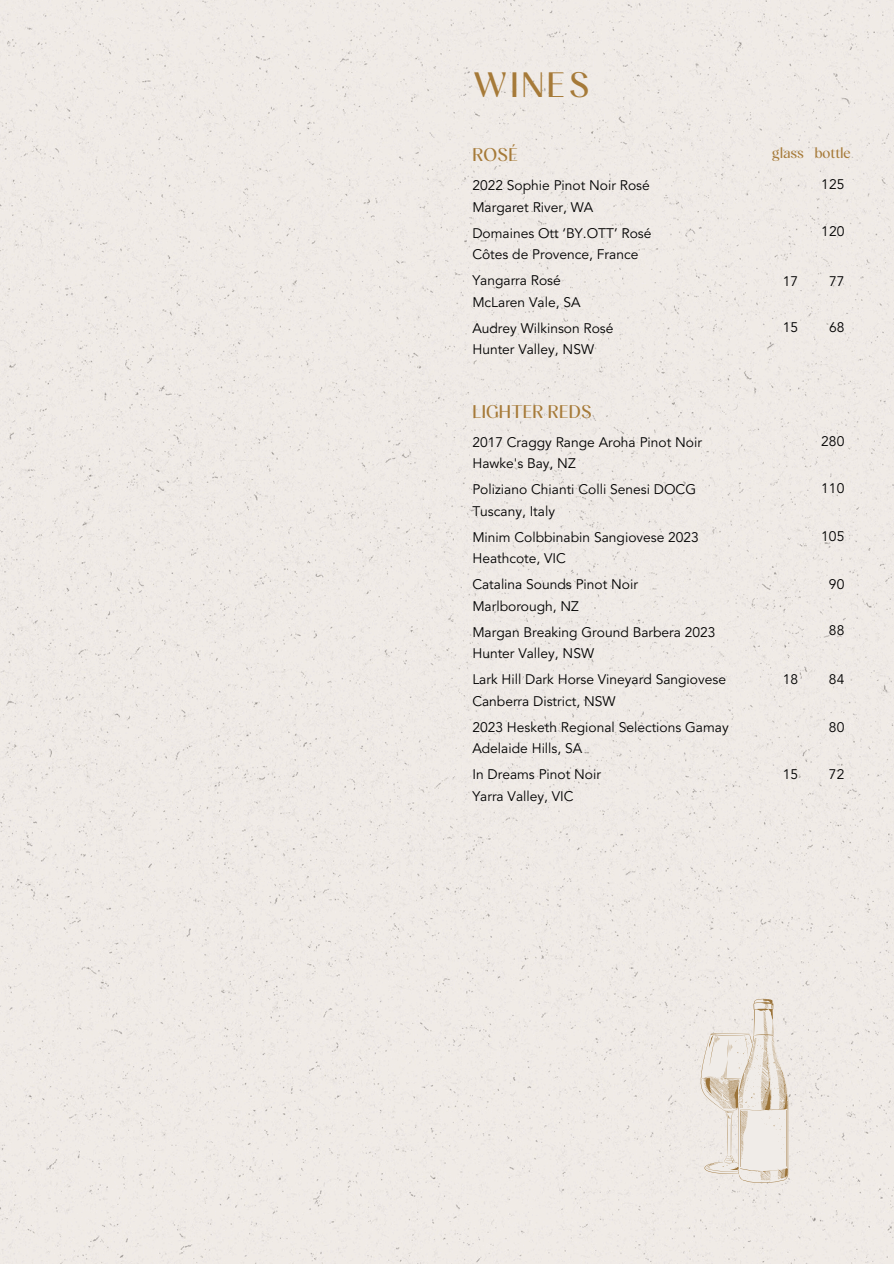
<style>
.page{position:relative;width:894px;height:1264px;background:#fff}
.page>*{position:absolute;margin:0;border:0;box-sizing:border-box;transform-origin:0 0}
.t1{font:34.5px "Albra Sans";letter-spacing:.08em;color:#a67a38}
.t2{font:18px "Albra Sans";color:#a67a38}
.t3{font:15px "Albra Sans";color:#a67a38}
.t4{font:13.8px/21.5px "Avenir LT Pro";color:#000}
</style>
<div class="page">
<div style="left:0;top:0;width:893px;height:1263px;background:#f0ebe6"></div>
<svg style="left:699px;top:998px;width:89px;height:186px;background:#e8e0d8"></svg>
<h1 class="t1" style="left:472px;top:70px;width:119px">WINES</h1>
<h2 class="t2" style="left:472px;top:147px;width:47px">ROSÉ</h2>
<p class="t4" style="left:472px;top:175px;width:179px">2022 Sophie Pinot Noir Rosé<br>Margaret River, WA</p>
<p class="t4" style="left:472px;top:222px;width:180px">Domaines Ott ‘BY.OTT’ Rosé<br>Côtes de Provence, France</p>
<p class="t4" style="left:472px;top:270px;width:110px">Yangarra Rosé<br>McLaren Vale, SA</p>
<p class="t4" style="left:472px;top:317px;width:143px">Audrey Wilkinson Rosé<br>Hunter Valley, NSW</p>
<h2 class="t2" style="left:472px;top:403px;width:121px">LIGHTER REDS</h2>
<p class="t4" style="left:472px;top:431px;width:231px">2017 Craggy Range Aroha Pinot Noir<br>Hawke's Bay, NZ</p>
<p class="t4" style="left:472px;top:479px;width:225px">Poliziano Chianti Colli Senesi DOCG<br>Tuscany, Italy</p>
<p class="t4" style="left:472px;top:526px;width:228px">Minim Colbbinabin Sangiovese 2023<br>Heathcote, VIC</p>
<p class="t4" style="left:472px;top:574px;width:167px">Catalina Sounds Pinot Noir<br>Marlborough, NZ</p>
<p class="t4" style="left:472px;top:621px;width:245px">Margan Breaking Ground Barbera 2023<br>Hunter Valley, NSW</p>
<p class="t4" style="left:472px;top:669px;width:255px">Lark Hill Dark Horse Vineyard Sangiovese<br>Canberra District, NSW</p>
<p class="t4" style="left:472px;top:716px;width:258px">2023 Hesketh Regional Selections Gamay<br>Adelaide Hills, SA</p>
<p class="t4" style="left:472px;top:764px;width:130px">In Dreams Pinot Noir<br>Yarra Valley, VIC</p>
<p class="t3" style="left:771px;top:146px;width:80px">glass bottle</p>
<p class="t4" style="left:821px;top:174px;width:25px">125</p>
<p class="t4" style="left:821px;top:221px;width:25px">120</p>
<p class="t4" style="left:782px;top:270px;width:17px">17</p>
<p class="t4" style="left:828px;top:270px;width:17px">77</p>
<p class="t4" style="left:782px;top:317px;width:17px">15</p>
<p class="t4" style="left:828px;top:317px;width:17px">68</p>
<p class="t4" style="left:821px;top:431px;width:25px">280</p>
<p class="t4" style="left:821px;top:477px;width:25px">110</p>
<p class="t4" style="left:821px;top:525px;width:25px">105</p>
<p class="t4" style="left:828px;top:573px;width:17px">90</p>
<p class="t4" style="left:828px;top:620px;width:17px">88</p>
<p class="t4" style="left:782px;top:669px;width:17px">18</p>
<p class="t4" style="left:828px;top:669px;width:17px">84</p>
<p class="t4" style="left:828px;top:717px;width:17px">80</p>
<p class="t4" style="left:782px;top:763px;width:17px">15</p>
<p class="t4" style="left:828px;top:763px;width:17px">72</p>
</div>
